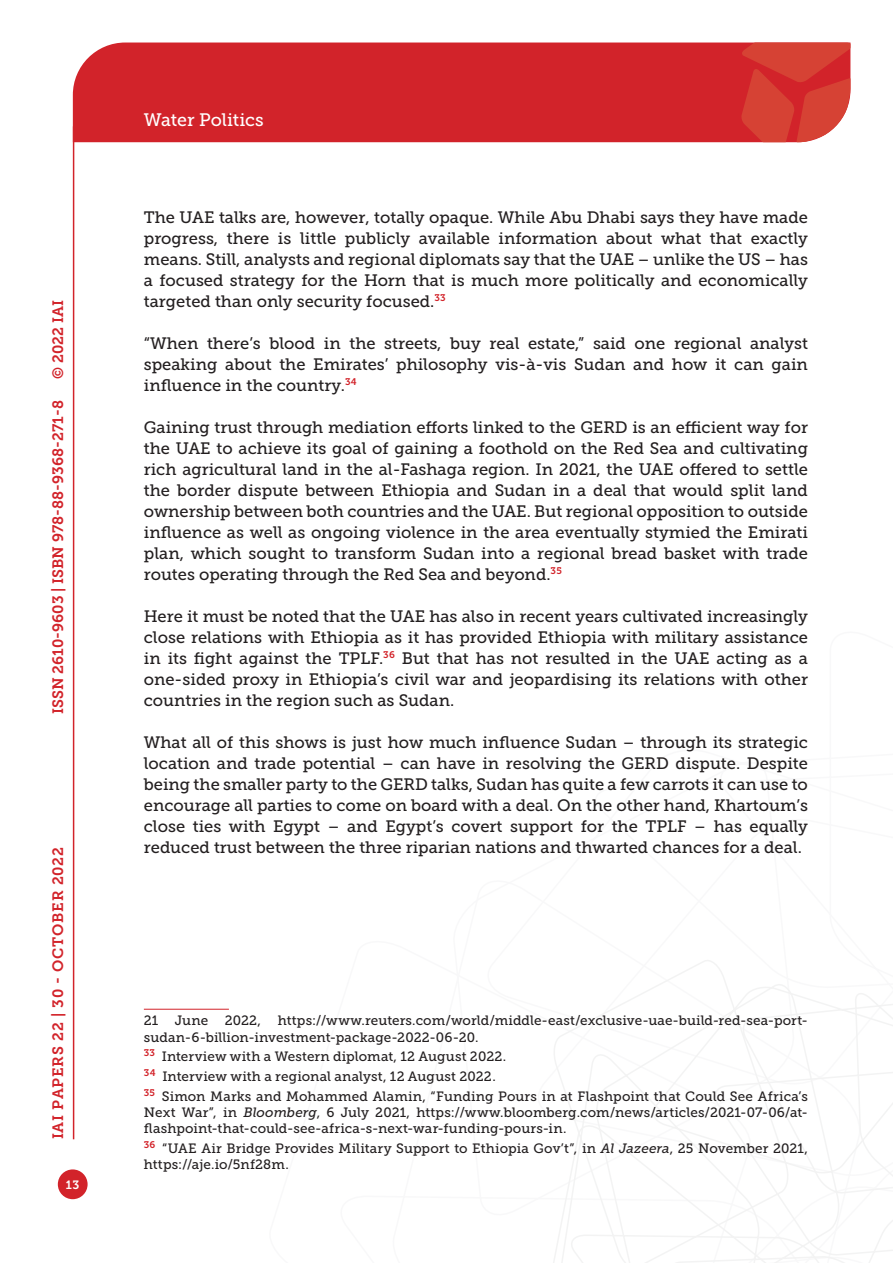
<style>
.page{position:relative;width:893px;height:1263px;background:#fff}
.page>*{position:absolute;margin:0;border:0;box-sizing:border-box;transform-origin:0 0}
.t1{font:18px "Museo Slab 500";color:#fff}
.Testo{font:16.5px/21px "Museo Slab 500";color:#231f20;text-align:justify}
.t2{font:15px "Museo Slab 700";color:#d2232a}
.t3{font:15px "Museo Slab 700";letter-spacing:.05em;color:#d2232a}
.Nota{font:13.5px/16.2px "Museo Slab 500";letter-spacing:.005em;color:#231f20}
.t4{font:12px "Museo Slab 700";color:#fff}
.s1{font-style:italic}
</style>
<div class="page">
<svg style="left:553px;top:960px;width:340px;height:303px"></svg>
<div style="left:73px;top:43px;width:668px;height:99px;background:#d2232a"></div>
<svg style="left:741px;top:43px;width:109px;height:99px;background:#d6433b"></svg>
<div style="left:58px;top:1169px;width:30px;height:30px;background:#d2232a;border-radius:50%"></div>
<hr style="left:73px;top:126px;width:1px;height:1013px;background:#d2232a">
<hr style="left:144px;top:1009px;width:85px;height:1px;background:#d2232a">
<p class="t2" style="left:50px;top:379px;width:80px;rotate:-90deg">© 2022 IAI</p>
<p class="t2" style="left:49px;top:714px;width:315px;rotate:-90deg">ISSN 2610-9603 | ISBN 978-88-9368-271-8</p>
<p class="t3" style="left:50px;top:1139px;width:294px;rotate:-90deg">IAI PAPERS 22 | 30 - OCTOBER 2022</p>
<p class="t4" style="left:66px;top:1178px;width:15px">13</p>
<p class="t1" style="left:144px;top:110px;width:121px">Water Politics</p>
<p class="Testo" style="left:144px;top:207px;width:666px">The UAE talks are, however, totally opaque. While Abu Dhabi says they have made progress, there is little publicly available information about what that exactly means. Still, analysts and regional diplomats say that the UAE – unlike the US – has a focused strategy for the Horn that is much more politically and economically targeted than only security focused.<sup>33</sup></p>
<p class="Testo" style="left:144px;top:333px;width:666px">“When there’s blood in the streets, buy real estate,” said one regional analyst speaking about the Emirates’ philosophy vis-à-vis Sudan and how it can gain influence in the country.<sup>34</sup></p>
<p class="Testo" style="left:144px;top:417px;width:666px">Gaining trust through mediation efforts linked to the GERD is an efficient way for the UAE to achieve its goal of gaining a foothold on the Red Sea and cultivating rich agricultural land in the al-Fashaga region. In 2021, the UAE offered to settle the border dispute between Ethiopia and Sudan in a deal that would split land ownership between both countries and the UAE. But regional opposition to outside influence as well as ongoing violence in the area eventually stymied the Emirati plan, which sought to transform Sudan into a regional bread basket with trade routes operating through the Red Sea and beyond.<sup>35</sup></p>
<p class="Testo" style="left:144px;top:606px;width:666px">Here it must be noted that the UAE has also in recent years cultivated increasingly close relations with Ethiopia as it has provided Ethiopia with military assistance in its fight against the TPLF.<sup>36</sup> But that has not resulted in the UAE acting as a one-sided proxy in Ethiopia’s civil war and jeopardising its relations with other countries in the region such as Sudan.</p>
<p class="Testo" style="left:144px;top:732px;width:666px">What all of this shows is just how much influence Sudan – through its strategic location and trade potential – can have in resolving the GERD dispute. Despite being the smaller party to the GERD talks, Sudan has quite a few carrots it can use to encourage all parties to come on board with a deal. On the other hand, Khartoum’s close ties with Egypt – and Egypt’s covert support for the TPLF – has equally reduced trust between the three riparian nations and thwarted chances for a deal.</p>
<p class="Nota" style="left:144px;top:1013px;width:666px">21 June 2022, https://www.reuters.com/world/middle-east/exclusive-uae-build-red-sea-port&shy;sudan-6-billion-investment-package-2022-06-20.</p>
<p class="Nota" style="left:144px;top:1049px;width:364px"><sup>33</sup> Interview with a Western diplomat, 12 August 2022.</p>
<p class="Nota" style="left:144px;top:1068px;width:353px"><sup>34</sup> Interview with a regional analyst, 12 August 2022.</p>
<p class="Nota" style="left:144px;top:1088px;width:666px;text-align:justify"><sup>35</sup> Simon Marks and Mohammed Alamin, “Funding Pours in at Flashpoint that Could See Africa’s Next War”, in <span class="s1">Bloomberg</span>, 6 July 2021, https://www.bloomberg.com/news/articles/2021-07-06/at&shy;flashpoint-that-could-see-africa-s-next-war-funding-pours-in.</p>
<p class="Nota" style="left:144px;top:1140px;width:666px"><sup>36</sup> “UAE Air Bridge Provides Military Support to Ethiopia Gov’t”, in <span class="s1">Al Jazeera</span>, 25 November 2021, https://aje.io/5nf28m.</p>
</div>
